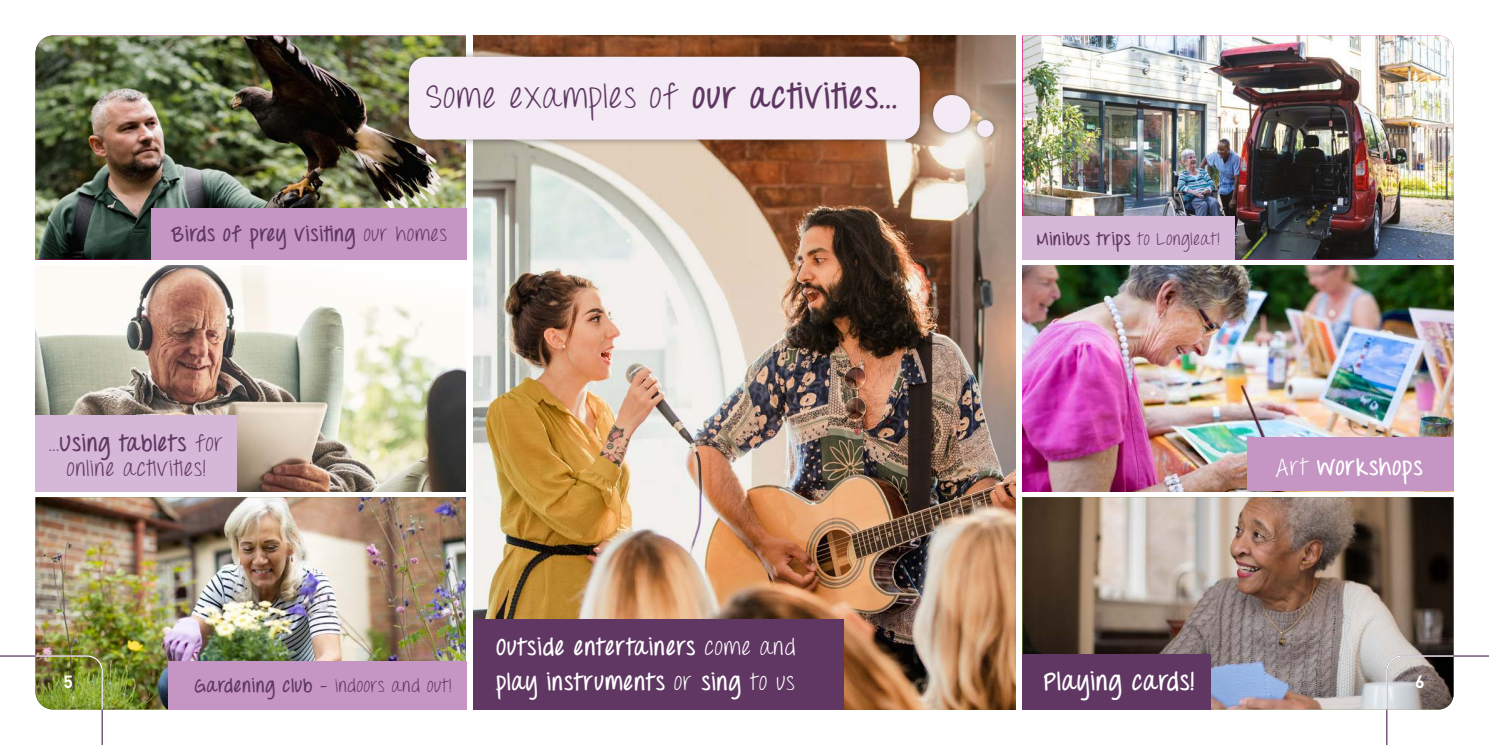
<style>
.page{position:relative;width:1489px;height:745px;background:#fff}
.page>*{position:absolute;margin:0;border:0;box-sizing:border-box;transform-origin:0 0}
.t1{font:700 33.88px "Throw My Hands Upinthe Air";letter-spacing:.05em;color:#5f3762}
.t2{font:700 24.75px "Throw My Hands Upinthe Air";letter-spacing:.05em;color:#fff}
.t3{font:700 23.25px/35.1px "Throw My Hands Upinthe Air";letter-spacing:.05em;color:#fff}
.t4{font:22.62px/24.9px "Throw My Hands Upinthe Air";letter-spacing:.05em;color:#5f3762;text-align:center}
.t5{font:700 20.38px "Throw My Hands Upinthe Air";letter-spacing:.05em;color:#5f3762}
.t6{font:18.38px "Throw My Hands Upinthe Air";letter-spacing:.05em;color:#5f3762}
.t7{font:700 17.5px "DIN";color:#fff}
.t8{font:700 17.12px "Throw My Hands Upinthe Air";letter-spacing:.05em;color:#5f3762}
.s1{font-weight:400}
.s2{font-weight:700}
</style>
<div class="page">
<svg style="left:1015px;top:35px;width:438px;height:674px"></svg>
<img style="left:1022px;top:35px;width:431px;height:224px">
<img style="left:1022px;top:265px;width:431px;height:226px">
<img style="left:1022px;top:497px;width:431px;height:212px">
<img style="left:35px;top:35px;width:431px;height:224px">
<img style="left:35px;top:265px;width:430px;height:226px">
<img style="left:35px;top:497px;width:431px;height:212px">
<div style="left:168px;top:660px;width:299px;height:49px;background:#c596c4"></div>
<img style="left:473px;top:35px;width:542px;height:674px">
<div style="left:473px;top:618px;width:371px;height:91px;background:#5f3762"></div>
<div style="left:1022px;top:216px;width:212px;height:43px;background:#d5b7d8"></div>
<div style="left:151px;top:208px;width:316px;height:51px;background:#c596c4"></div>
<div style="left:1022px;top:653px;width:188px;height:56px;background:#5f3762"></div>
<div style="left:925px;top:88px;width:52px;height:52px;background:#000;opacity:.39"></div>
<div style="left:933px;top:95px;width:37px;height:38px;background:#f3eaf5;border-radius:50%"></div>
<div style="left:970px;top:113px;width:30px;height:30px;background:#000;opacity:.39"></div>
<div style="left:976px;top:120px;width:17px;height:17px;background:#f3eaf5;border-radius:50%"></div>
<div style="left:401px;top:50px;width:525px;height:96px;background:#000;opacity:.39"></div>
<div style="left:409px;top:57px;width:510px;height:82px;background:#f3eaf5;border-radius:18px"></div>
<div style="left:1247px;top:437px;width:206px;height:54px;background:#c596c4"></div>
<div style="left:35px;top:415px;width:202px;height:76px;background:#d5b7d8"></div>
<img style="left:0;top:654px;width:103px;height:90px">
<svg style="left:1385px;top:654px;width:103px;height:90px"></svg>
<h1 class="t1" style="left:426px;top:82px;width:472px"><span class="s1">Some examples of</span> our activities...</h1>
<p class="t5" style="left:171px;top:225px;width:277px">Birds of prey visiting <span class="s1">our homes</span></p>
<p class="t8" style="left:1037px;top:231px;width:184px">Minibus trips <span class="s1">to Longleat!</span></p>
<p class="t4" style="left:49px;top:434px;width:175px">...<span class="s2">Using tablets</span> for online activities!</p>
<p class="t3" style="left:1275px;top:452px;width:148px"><span class="s1">Art</span> workshops</p>
<p class="t3" style="left:496px;top:632px;width:300px">Outside entertainers <span class="s1">come and </span>play instruments <span class="s1">or</span> sing <span class="s1">to us</span></p>
<p class="t2" style="left:1043px;top:670px;width:152px">Playing cards!</p>
<p class="t7" style="left:63px;top:674px;width:11px">5</p>
<p class="t6" style="left:194px;top:677px;width:258px"><span class="s2">Gardening club</span> - indoors and out!</p>
<p class="t7" style="left:1414px;top:674px;width:11px">6</p>
</div>
